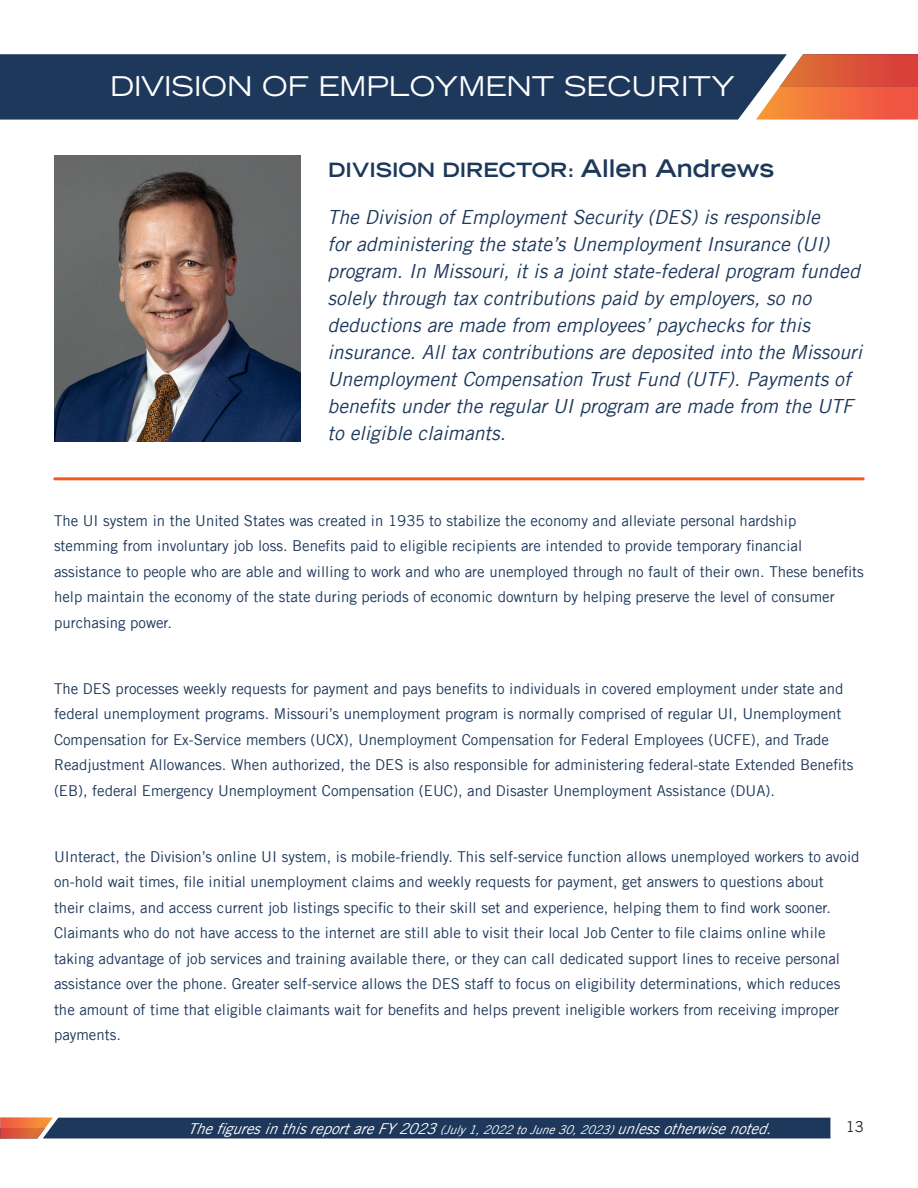
<style>
.page{position:relative;width:918px;height:1188px;background:#fff}
.page>*{position:absolute;margin:0;border:0;box-sizing:border-box;transform-origin:0 0}
.t1{font:expanded 27px "Trade Gothic LT";color:#fff}
.t2{font:italic 19.5px/27px "Trade Gothic LT";color:#1d385b}
.t3{font:700 expanded 19.5px "Trade Gothic LT";color:#1d385b}
.Body_Text{font:15px/25.5px "Trade Gothic LT";color:#1d385b}
.t4{font:italic 15px "Trade Gothic LT";color:#fff}
.t5{font:15px "Trade Gothic LT";color:#231f20}
.s1{font-size:24px}
.s2{font-size:12px}
</style>
<div class="page">
<svg style="left:0;top:1117px;width:830px;height:21px;background:#30415f"></svg>
<div style="left:0;top:54px;width:742px;height:66px;background:#1d385b"></div>
<svg style="left:742px;top:54px;width:176px;height:66px;background:#d16d53"></svg>
<img style="left:54px;top:156px;width:247px;height:285px">
<hr style="left:55px;top:477px;width:808px;height:3px;background:#f15926">
<p class="t1" style="left:110px;top:69px;width:626px">DIVISION OF EMPLOYMENT SECURITY</p>
<p class="t3" style="left:328px;top:158px;width:447px">DIVISION DIRECTOR: <span class="s1">Allen Andrews</span></p>
<p class="t2" style="left:328px;top:203px;width:536px">The Division of Employment Security (DES) is responsible<br>for administering the state’s Unemployment Insurance (UI) program. In Missouri, it is a joint state-federal program funded solely through tax contributions paid by employers, so no deductions are made from employees’ paychecks for this insurance. All tax contributions are deposited into the Missouri Unemployment Compensation Trust Fund (UTF). Payments of benefits under the regular UI program are made from the UTF to eligible claimants.</p>
<p class="Body_Text" style="left:54px;top:507px;width:811px">The UI system in the United States was created in 1935 to stabilize the economy and alleviate personal hardship stemming from involuntary job loss. Benefits paid to eligible recipients are intended to provide temporary financial assistance to people who are able and willing to work and who are unemployed through no fault of their own. These benefits help maintain the economy of the state during periods of economic downturn by helping preserve the level of consumer purchasing power.</p>
<p class="Body_Text" style="left:54px;top:675px;width:801px">The DES processes weekly requests for payment and pays benefits to individuals in covered employment under state and federal unemployment programs. Missouri’s unemployment program is normally comprised of regular UI, Unemployment Compensation for Ex-Service members (UCX), Unemployment Compensation for Federal Employees (UCFE), and Trade Readjustment Allowances. When authorized, the DES is also responsible for administering federal-state Extended Benefits (EB), federal Emergency Unemployment Compensation (EUC), and Disaster Unemployment Assistance (DUA).</p>
<p class="Body_Text" style="left:54px;top:843px;width:807px">UInteract, the Division’s online UI system, is mobile-friendly. This self-service function allows unemployed workers to avoid on-hold wait times, file initial unemployment claims and weekly requests for payment, get answers to questions about<br>their claims, and access current job listings specific to their skill set and experience, helping them to find work sooner.<br>Claimants who do not have access to the internet are still able to visit their local Job Center to file claims online while taking advantage of job services and training available there, or they can call dedicated support lines to receive personal assistance over the phone. Greater self-service allows the DES staff to focus on eligibility determinations, which reduces the amount of time that eligible claimants wait for benefits and helps prevent ineligible workers from receiving improper payments.</p>
<p class="t4" style="left:187px;top:1120px;width:588px">The figures in this report are FY 2023 <span class="s2">(July 1, 2022 to June 30, 2023)</span> unless otherwise noted.</p>
<p class="t5" style="left:846px;top:1118px;width:20px">13</p>
</div>
